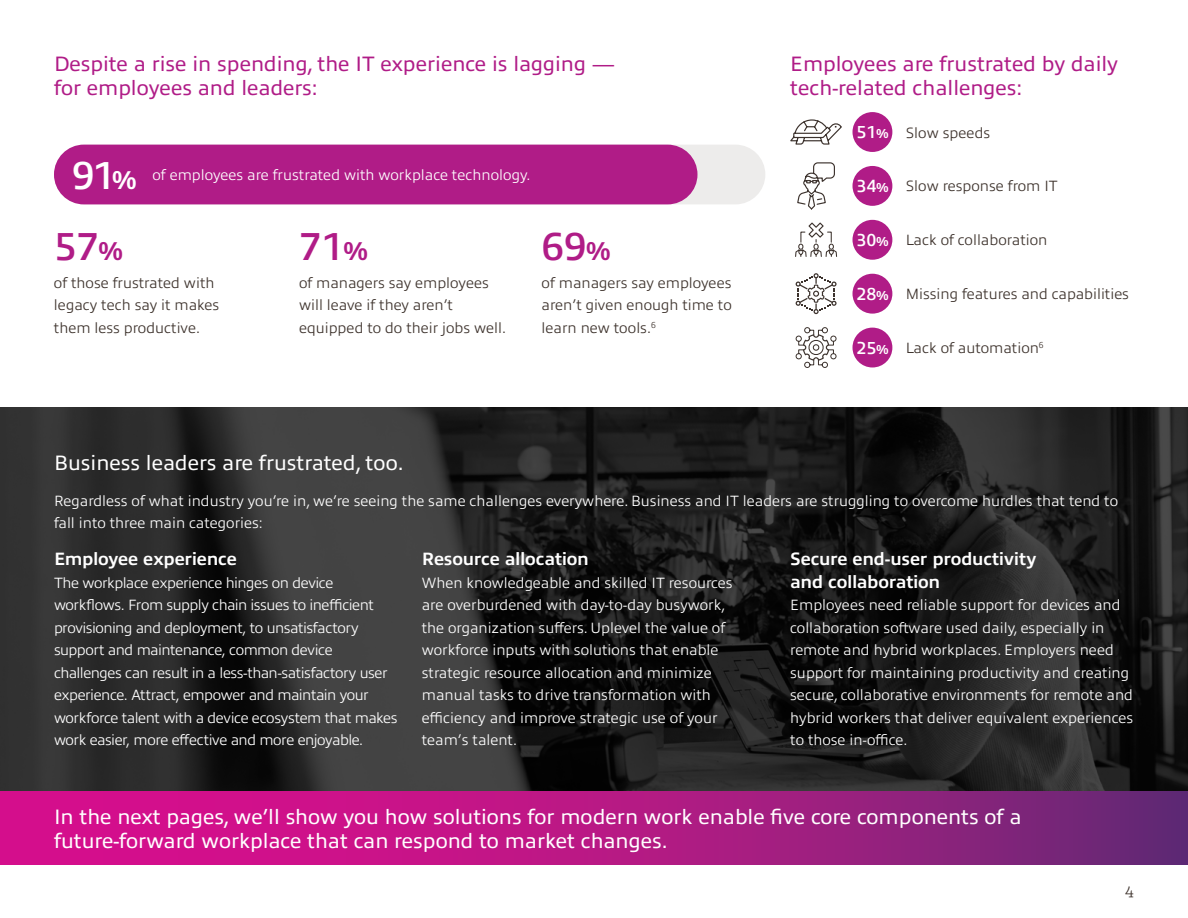
<style>
.page{position:relative;width:1188px;height:918px;background:#fff}
.page>*{position:absolute;margin:0;border:0;box-sizing:border-box;transform-origin:0 0}
.t1{font:600 39.3px "Allumi Pro";color:#b01c87}
.t2{font:600 39.3px "Allumi Pro";color:#fff}
.t3{font:21px/24px "Allumi Pro";color:#fff}
.t4{font:21px/24px "Allumi Pro";color:#b01c87}
.t5{font:700 18px/22.5px "Allumi Pro";letter-spacing:-.015em;color:#fff}
.t6{font:18px "Klinic Slab";color:#3e332d}
.t7{font:600 17.55px "Allumi Pro";color:#fff}
.t8{font:300 15px/22.5px "Allumi Pro";color:#fff}
.t9{font:300 15px/22.5px "Allumi Pro";letter-spacing:-.03em;color:#fff}
.t10{font:300 15px/22.5px "Allumi Pro";color:#3e332d}
.s1{font-weight:700;font-size:25.95px}
.s2{font-weight:700;font-size:13.05px}
</style>
<div class="page">
<div style="left:54px;top:145px;width:711px;height:59px;background:#edeceb;border-radius:30px"></div>
<div style="left:54px;top:145px;width:643px;height:59px;background:#b01c87;border-radius:30px"></div>
<img style="left:0;top:407px;width:1188px;height:384px">
<svg style="left:0;top:791px;width:1188px;height:74px;background:#ae1983"></svg>
<div style="left:853px;top:112px;width:39px;height:40px;background:#b01c87;border-radius:50%"></div>
<div style="left:853px;top:166px;width:39px;height:40px;background:#b01c87;border-radius:50%"></div>
<div style="left:853px;top:220px;width:39px;height:40px;background:#b01c87;border-radius:50%"></div>
<div style="left:853px;top:274px;width:39px;height:40px;background:#b01c87;border-radius:50%"></div>
<div style="left:853px;top:328px;width:39px;height:39px;background:#b01c87;border-radius:50%"></div>
<svg style="left:790px;top:119px;width:52px;height:26px"></svg>
<svg style="left:797px;top:162px;width:38px;height:48px"></svg>
<svg style="left:795px;top:222px;width:42px;height:35px"></svg>
<svg style="left:795px;top:327px;width:42px;height:41px"></svg>
<svg style="left:796px;top:273px;width:41px;height:41px"></svg>
<h2 class="t4" style="left:54px;top:50px;width:563px">Despite a rise in spending, the IT experience is lagging — for employees and leaders:</h2>
<h2 class="t4" style="left:790px;top:50px;width:329px">Employees are frustrated by daily tech-related challenges:</h2>
<h1 class="t2" style="left:72px;top:147px;width:66px">91<span class="s1">%</span></h1>
<p class="t8" style="left:153px;top:162px;width:379px">of employees are frustrated with workplace technology.</p>
<h1 class="t1" style="left:54px;top:218px;width:70px">57<span class="s1">%</span></h1>
<h1 class="t1" style="left:299px;top:218px;width:70px">71<span class="s1">%</span></h1>
<h1 class="t1" style="left:542px;top:218px;width:70px">69<span class="s1">%</span></h1>
<p class="t7" style="left:856px;top:120px;width:33px">51<span class="s2">%</span></p>
<p class="t10" style="left:906px;top:120px;width:86px">Slow speeds</p>
<p class="t7" style="left:856px;top:173px;width:33px">34<span class="s2">%</span></p>
<p class="t10" style="left:906px;top:174px;width:154px">Slow response from IT</p>
<p class="t7" style="left:856px;top:227px;width:33px">30<span class="s2">%</span></p>
<p class="t10" style="left:906px;top:228px;width:143px">Lack of collaboration</p>
<p class="t10" style="left:54px;top:270px;width:167px">of those frustrated with legacy tech say it makes them less productive.</p>
<p class="t10" style="left:299px;top:270px;width:208px">of managers say employees will leave if they aren’t equipped to do their jobs well.</p>
<p class="t10" style="left:542px;top:270px;width:192px;text-align:justify">of managers say employees aren’t given enough time to learn new tools.<sup>6</sup></p>
<p class="t10" style="left:906px;top:282px;width:225px">Missing features and capabilities</p>
<p class="t10" style="left:906px;top:335px;width:139px">Lack of automation<sup>6</sup></p>
<p class="t7" style="left:856px;top:281px;width:33px">28<span class="s2">%</span></p>
<p class="t7" style="left:856px;top:335px;width:33px">25<span class="s2">%</span></p>
<h2 class="t3" style="left:54px;top:449px;width:351px">Business leaders are frustrated, too.</h2>
<p class="t8" style="left:54px;top:488px;width:1066px">Regardless of what industry you’re in, we’re seeing the same challenges everywhere. Business and IT leaders are struggling to overcome hurdles that tend to fall into three main categories:</p>
<p class="t5" style="left:54px;top:546px;width:184px">Employee experience</p>
<p class="t9" style="left:54px;top:570px;width:345px">The workplace experience hinges on device workflows. From supply chain issues to inefficient provisioning and deployment, to unsatisfactory support and maintenance, common device challenges can result in a less-than-satisfactory user experience. Attract, empower and maintain your workforce talent with a device ecosystem that makes work easier, more effective and more enjoyable.</p>
<p class="t5" style="left:422px;top:546px;width:169px">Resource allocation</p>
<p class="t8" style="left:422px;top:570px;width:312px">When knowledgeable and skilled IT resources are overburdened with day-to-day busywork, the organization suffers. Uplevel the value of workforce inputs with solutions that enable strategic resource allocation and minimize manual tasks to drive transformation with efficiency and improve strategic use of your team’s talent.</p>
<p class="t5" style="left:790px;top:546px;width:248px">Secure end-user productivity and collaboration</p>
<p class="t8" style="left:790px;top:593px;width:344px">Employees need reliable support for devices and collaboration software used daily, especially in remote and hybrid workplaces. Employers need support for maintaining productivity and creating secure, collaborative environments for remote and hybrid workers that deliver equivalent experiences to those in-office.</p>
<h2 class="t3" style="left:54px;top:803px;width:969px">In the next pages, we’ll show you how solutions for modern work enable five core components of a future-forward workplace that can respond to market changes.</h2>
<p class="t6" style="left:1125px;top:878px;width:10px">4</p>
</div>
